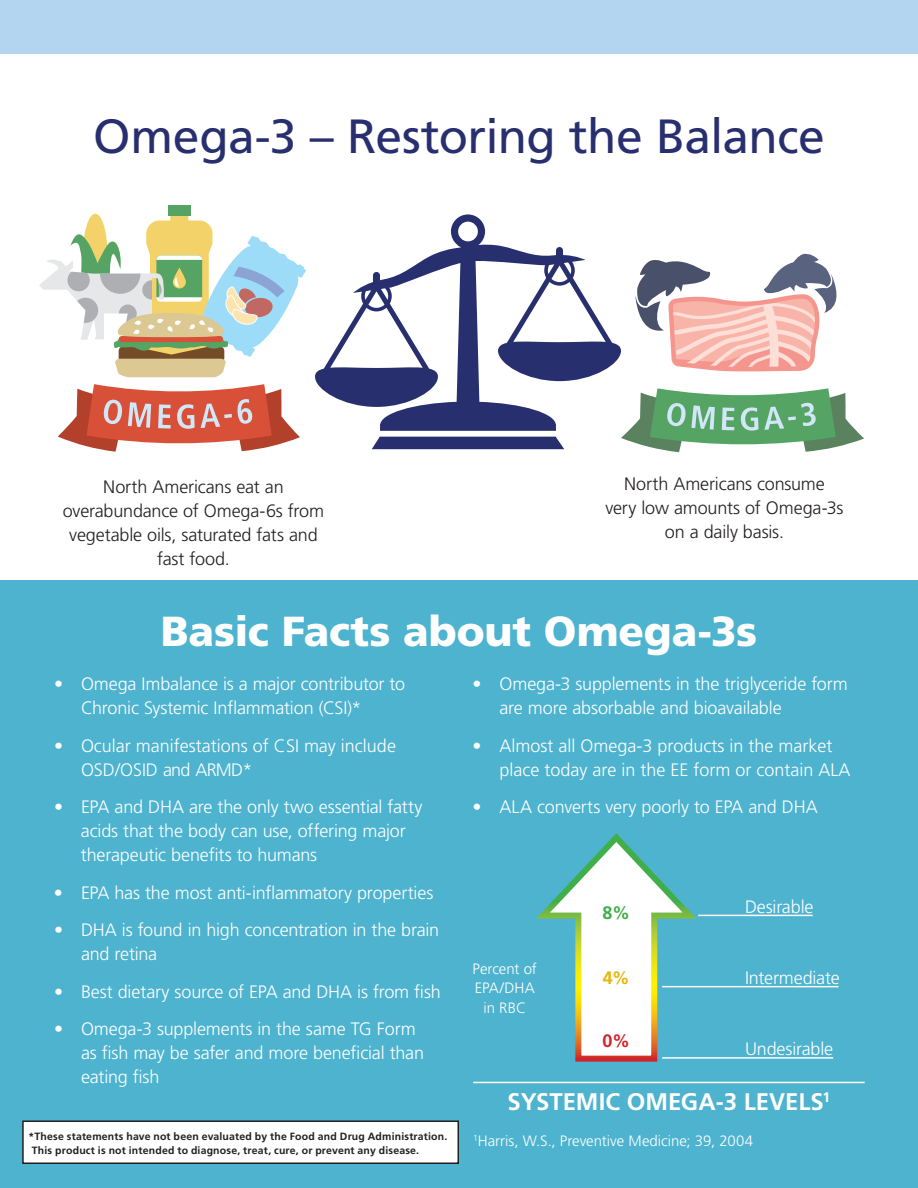
<style>
.page{position:relative;width:918px;height:1188px;background:#fff}
.page>*{position:absolute;margin:0;border:0;box-sizing:border-box;transform-origin:0 0}
.t1{font:48px "Frutiger LT Std";letter-spacing:-.015em;color:#282f6f}
.t2{font:900 42px "Frutiger LT Std";letter-spacing:-.005em;color:#fff}
.t3{font:700 24px "Frutiger LT Std";color:#fff}
.t4{font:300 18px/24px "Frutiger LT Std";letter-spacing:-.01em;color:#fff}
.t5{font:300 18px/24px "Frutiger LT Std";letter-spacing:-.01em;color:#231f20;text-align:center}
.t6{font:700 18px "Frutiger LT Std";color:#40ae49}
.t7{font:700 18px "Frutiger LT Std";color:#e7b60a}
.t8{font:700 18px "Frutiger LT Std";color:#d1232a}
.t9{font:300 15px/19.5px "Frutiger LT Std";letter-spacing:-.005em;color:#fff;text-align:center}
.t10{font:700 10.5px/13.5px "Frutiger LT Std";letter-spacing:.02em;color:#231f20}
</style>
<div class="page">
<div style="left:0;top:0;width:918px;height:54px;background:#b4d5f0"></div>
<div style="left:0;top:580px;width:918px;height:608px;background:#4db3cf"></div>
<div style="left:168px;top:205px;width:22px;height:10px;background:#55a464"></div>
<svg style="left:39px;top:213px;width:267px;height:164px"></svg>
<svg style="left:58px;top:384px;width:242px;height:68px"></svg>
<svg style="left:636px;top:253px;width:201px;height:118px"></svg>
<svg style="left:621px;top:388px;width:243px;height:64px"></svg>
<svg style="left:536px;top:833px;width:162px;height:229px"></svg>
<hr style="left:662px;top:1057px;width:171px;height:2px;background:#fff">
<hr style="left:662px;top:986px;width:177px;height:1px;background:#fff">
<hr style="left:698px;top:915px;width:115px;height:1px;background:#fff">
<hr style="left:473px;top:1082px;width:392px;height:1px;background:#fff">
<svg style="left:315px;top:214px;width:306px;height:217px"></svg>
<div style="left:372px;top:437px;width:192px;height:12px;background:#282f6f"></div>
<div style="left:23px;top:1121px;width:435px;height:42px;background:#fff"></div>
<div style="left:22px;top:1120px;width:437px;height:44px;border:2px solid #231f20"></div>
<h1 class="t1" style="left:93px;top:108px;width:733px">Omega-3 – Restoring the Balance</h1>
<p class="t5" style="left:63px;top:475px;width:263px">North Americans eat an overabundance of Omega-6s from vegetable oils, saturated fats and fast food.</p>
<p class="t5" style="left:605px;top:472px;width:240px">North Americans consume<br>very low amounts of Omega-3s on a daily basis.</p>
<h2 class="t2" style="left:161px;top:606px;width:598px">Basic Facts about Omega-3s</h2>
<p class="t4" style="left:81px;top:672px;width:326px;text-indent:-27px">• Omega Imbalance is a major contributor to<br>Chronic Systemic Inflammation (CSI)*</p>
<p class="t4" style="left:81px;top:734px;width:317px;text-indent:-27px">• Ocular manifestations of CSI may include<br>OSD/OSID and ARMD*</p>
<p class="t4" style="left:81px;top:795px;width:343px;text-indent:-27px">• EPA and DHA are the only two essential fatty acids that the body can use, offering major therapeutic benefits to humans</p>
<p class="t4" style="left:54px;top:881px;width:381px">• EPA has the most anti-inflammatory properties</p>
<p class="t4" style="left:81px;top:918px;width:360px;text-indent:-27px">• DHA is found in high concentration in the brain and retina</p>
<p class="t4" style="left:54px;top:980px;width:388px">• Best dietary source of EPA and DHA is from fish</p>
<p class="t4" style="left:81px;top:1017px;width:345px;text-indent:-27px">• Omega-3 supplements in the same TG Form as fish may be safer and more beneficial than eating fish</p>
<p class="t10" style="left:32px;top:1130px;width:417px;text-indent:-3px">*These statements have not been evaluated by the Food and Drug Administration.<br>This product is not intended to diagnose, treat, cure, or prevent any disease.</p>
<p class="t4" style="left:500px;top:672px;width:350px;text-indent:-27px">• Omega-3 supplements in the triglyceride form are more absorbable and bioavailable</p>
<p class="t4" style="left:500px;top:734px;width:353px;text-indent:-27px">• Almost all Omega-3 products in the market place today are in the EE form or contain ALA</p>
<p class="t4" style="left:473px;top:795px;width:347px">• ALA converts very poorly to EPA and DHA</p>
<p class="t6" style="left:603px;top:902px;width:29px">8%</p>
<p class="t4" style="left:745px;top:895px;width:70px">Desirable</p>
<p class="t9" style="left:473px;top:959px;width:66px">Percent of<br>EPA/DHA in RBC</p>
<p class="t4" style="left:745px;top:966px;width:96px">Intermediate</p>
<p class="t4" style="left:745px;top:1037px;width:90px">Undesirable</p>
<h3 class="t3" style="left:507px;top:1088px;width:324px">SYSTEMIC OMEGA-3 LEVELS<sup>1</sup></h3>
<p class="t7" style="left:603px;top:967px;width:28px">4%</p>
<p class="t8" style="left:603px;top:1030px;width:29px">0%</p>
<p class="t9" style="left:473px;top:1131px;width:281px"><sup>1</sup>Harris, W.S., Preventive Medicine; 39, 2004</p>
</div>
